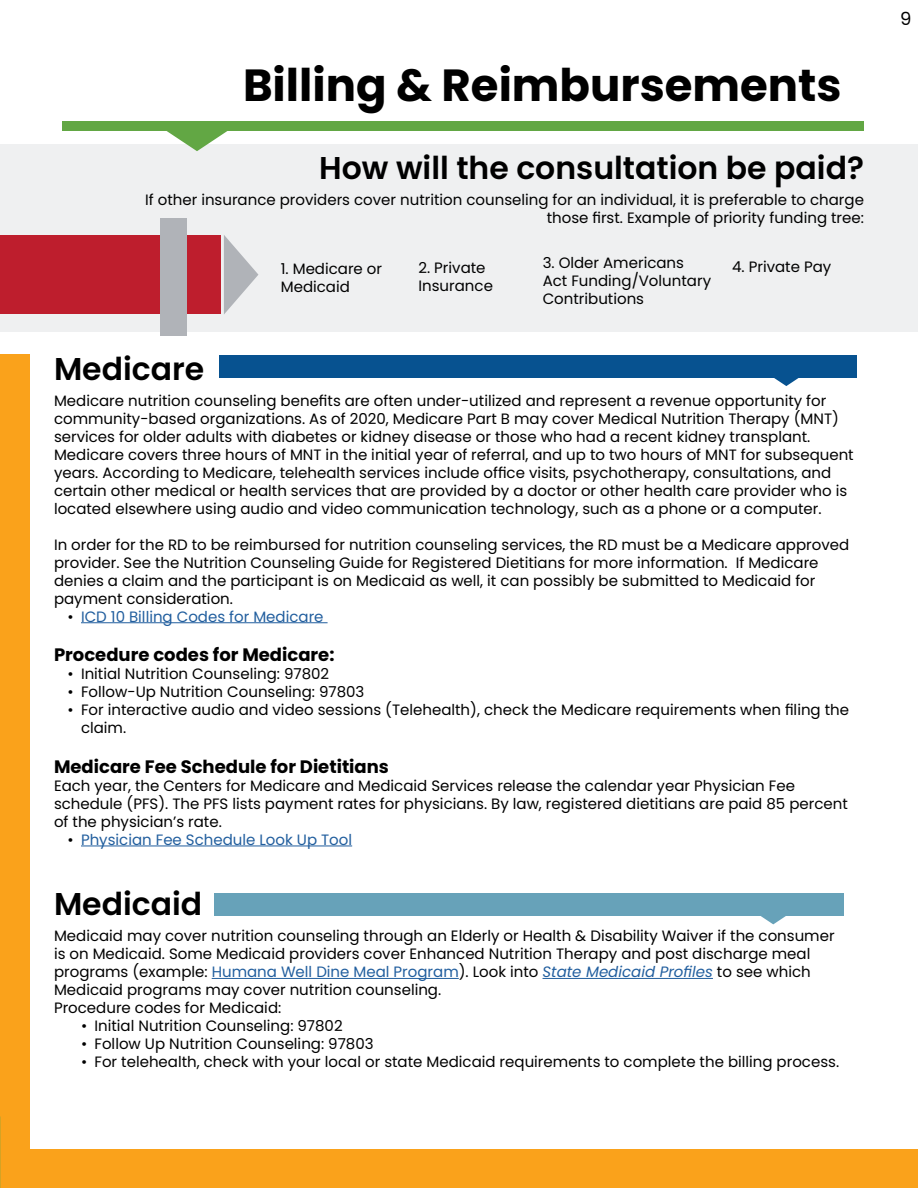
<style>
.page{position:relative;width:918px;height:1188px;background:#fff}
.page>*{position:absolute;margin:0;border:0;box-sizing:border-box;transform-origin:0 0}
.H2{font:700 45px "Poppins";color:#000}
.SubHeader{font:600 31.5px "Poppins";color:#000}
.Paragraph_Style_2{font:700 18px "Poppins";color:#000}
.t1{font:18px "Poppins";color:#000}
.Paragraph_Style_2-2{font:15px/18px "Poppins";color:#000}
.Paragraph_Style_26{font:15px "Poppins";color:#000}
.Paragraph_Style_2-3{font:15px "Poppins";color:#215e9e}
.s1{color:#000}
.s2{color:#215e9e}
.s3{font-style:italic;color:#215e9e}
</style>
<div class="page">
<div style="left:0;top:145px;width:918px;height:187px;background:#eff0f1"></div>
<hr style="left:81px;top:622px;width:247px;height:1px;background:#215e9e">
<hr style="left:81px;top:846px;width:271px;height:1px;background:#215e9e">
<div style="left:63px;top:122px;width:801px;height:9px;background:#62a744"></div>
<svg style="left:165px;top:131px;width:65px;height:20px"></svg>
<div style="left:0;top:1149px;width:918px;height:39px;background:#faa21b"></div>
<div style="left:219px;top:355px;width:638px;height:22px;background:#075290"></div>
<svg style="left:754px;top:377px;width:65px;height:9px"></svg>
<div style="left:0;top:354px;width:29px;height:834px;background:#faa21b"></div>
<div style="left:0;top:235px;width:221px;height:79px;background:#be1e2d"></div>
<div style="left:160px;top:218px;width:26px;height:117px;background:#b0b3b8"></div>
<svg style="left:224px;top:235px;width:34px;height:79px"></svg>
<hr style="left:212px;top:978px;width:247px;height:1px;background:#215e9e">
<hr style="left:543px;top:978px;width:170px;height:1px;background:#215e9e">
<div style="left:214px;top:893px;width:630px;height:23px;background:#67a2b9"></div>
<svg style="left:761px;top:916px;width:25px;height:8px"></svg>
<p class="H2" style="left:243px;top:59px;width:600px">Billing &amp; Reimbursements</p>
<h1 class="SubHeader" style="left:319px;top:150px;width:546px">How will the consultation be paid?</h1>
<p class="Paragraph_Style_2-2" style="left:145px;top:191px;width:720px;text-align:right">If other insurance providers cover nutrition counseling for an individual, it is preferable to charge those first. Example of priority funding tree:</p>
<p class="Paragraph_Style_2-2" style="left:281px;top:260px;width:103px">1. Medicare or<br>Medicaid</p>
<p class="Paragraph_Style_2-2" style="left:419px;top:259px;width:76px">2. Private<br>Insurance</p>
<p class="Paragraph_Style_2-2" style="left:543px;top:254px;width:170px">3. Older Americans<br>Act Funding/Voluntary<br>Contributions</p>
<p class="Paragraph_Style_2-2" style="left:732px;top:257px;width:101px">4. Private Pay</p>
<h1 class="SubHeader" style="left:54px;top:350px;width:152px">Medicare</h1>
<p class="Paragraph_Style_2-2" style="left:54px;top:391px;width:801px">Medicare nutrition counseling benefits are often under-utilized and represent a revenue opportunity for community-based organizations. As of 2020, Medicare Part B may cover Medical Nutrition Therapy (MNT) services for older adults with diabetes or kidney disease or those who had a recent kidney transplant.<br>Medicare covers three hours of MNT in the initial year of referral, and up to two hours of MNT for subsequent years. According to Medicare, telehealth services include office visits, psychotherapy, consultations, and certain other medical or health services that are provided by a doctor or other health care provider who is located elsewhere using audio and video communication technology, such as a phone or a computer.</p>
<p class="Paragraph_Style_2-2" style="left:54px;top:535px;width:797px">In order for the RD to be reimbursed for nutrition counseling services, the RD must be a Medicare approved provider. See the Nutrition Counseling Guide for Registered Dietitians for more information. If Medicare denies a claim and the participant is on Medicaid as well, it can possibly be submitted to Medicaid for payment consideration.</p>
<p class="Paragraph_Style_2-3" style="left:68px;top:608px;width:258px"><span class="s1">•</span> ICD 10 Billing Codes for Medicare</p>
<p class="Paragraph_Style_2" style="left:54px;top:644px;width:282px">Procedure codes for Medicare:</p>
<p class="Paragraph_Style_2-2" style="left:68px;top:665px;width:263px">• Initial Nutrition Counseling: 97802</p>
<p class="Paragraph_Style_2-2" style="left:68px;top:683px;width:298px">• Follow-Up Nutrition Counseling: 97803</p>
<p class="Paragraph_Style_2-2" style="left:81px;top:701px;width:770px;text-indent:-14px">• For interactive audio and video sessions (Telehealth), check the Medicare requirements when filing the claim.</p>
<p class="Paragraph_Style_2" style="left:54px;top:756px;width:337px">Medicare Fee Schedule for Dietitians</p>
<p class="Paragraph_Style_2-2" style="left:54px;top:777px;width:795px">Each year, the Centers for Medicare and Medicaid Services release the calendar year Physician Fee schedule (PFS). The PFS lists payment rates for physicians. By law, registered dietitians are paid 85 percent of the physician’s rate.</p>
<p class="Paragraph_Style_2-3" style="left:68px;top:831px;width:286px"><span class="s1">•</span> Physician Fee Schedule Look Up Tool</p>
<h1 class="SubHeader" style="left:54px;top:886px;width:150px">Medicaid</h1>
<p class="Paragraph_Style_2-2" style="left:54px;top:927px;width:782px">Medicaid may cover nutrition counseling through an Elderly or Health &amp; Disability Waiver if the consumer is on Medicaid. Some Medicaid providers cover Enhanced Nutrition Therapy and post discharge meal programs (example: <span class="s2">Humana Well Dine Meal Program</span>). Look into <span class="s3">State Medicaid Profiles</span> to see which Medicaid programs may cover nutrition counseling.</p>
<p class="Paragraph_Style_2-2" style="left:54px;top:999px;width:229px">Procedure codes for Medicaid:</p>
<p class="Paragraph_Style_26" style="left:81px;top:1017px;width:263px">• Initial Nutrition Counseling: 97802</p>
<p class="Paragraph_Style_26" style="left:81px;top:1035px;width:294px">• Follow Up Nutrition Counseling: 97803</p>
<p class="Paragraph_Style_26" style="left:81px;top:1053px;width:760px">• For telehealth, check with your local or state Medicaid requirements to complete the billing process.</p>
<p class="t1" style="left:900px;top:9px;width:13px">9</p>
</div>
